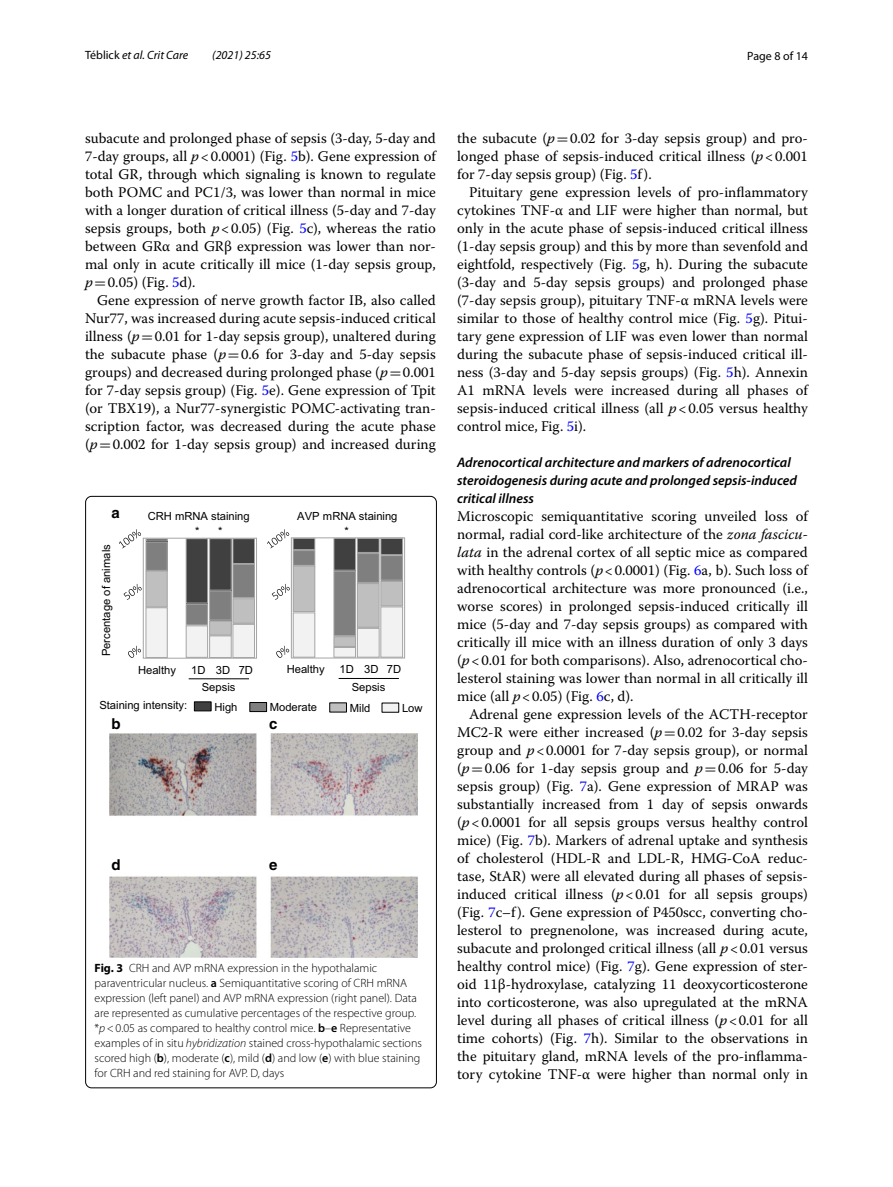
<style>
.page{position:relative;width:893px;height:1187px;background:#fff}
.page>*{position:absolute;margin:0;border:0;box-sizing:border-box;transform-origin:0 0}
.t1{font:15px "Helvetica Bold 3";color:#000}
.t2{font:14.7px/18px "Warnock Pro";color:#000;text-align:justify}
.t3{font:italic 600 13.8px/18px "Myriad Pro";color:#000}
.t4{font:300 12px/15px "Myriad Pro";color:#000}
.t5{font:italic 12px "Myriad Pro";color:#000}
.t6{font:12px "Myriad Pro";color:#000}
.t7{font:11.25px "Arial MT5";color:#000}
.s1{font-style:normal}
.s2{font-style:italic}
.s3{color:#00f}
.s4{font-family:"MTSY"}
.s5{font-weight:700}
.s6{font-weight:600}
</style>
<div class="page">
<img style="left:110px;top:733px;width:307px;height:224px">
<div style="left:250px;top:702px;width:17px;height:9px;background:#7f7f7f;border:1px solid #000"></div>
<div style="left:330px;top:702px;width:17px;height:10px;background:#bfbfbf"></div>
<div style="left:382px;top:702px;width:17px;height:10px;background:#f2f2f2"></div>
<div style="left:194px;top:701px;width:17px;height:10px;background:#404040;border:1px solid #000"></div>
<div style="left:146px;top:608px;width:22px;height:49px;background:#f2f2f2"></div>
<div style="left:146px;top:607px;width:21px;height:50px;border:1px solid #a5a5a5"></div>
<div style="left:146px;top:571px;width:21px;height:36px;background:#bfbfbf;border:1px solid #a5a5a5"></div>
<div style="left:146px;top:542px;width:21px;height:28px;background:#7f7f7f"></div>
<div style="left:146px;top:542px;width:21px;height:28px;border:1px solid #a5a5a5"></div>
<div style="left:146px;top:539px;width:22px;height:2px;border:1px solid #a5a5a5"></div>
<div style="left:186px;top:625px;width:22px;height:32px;background:#f2f2f2"></div>
<div style="left:186px;top:625px;width:22px;height:32px;border:1px solid #a5a5a5"></div>
<div style="left:186px;top:604px;width:22px;height:21px;background:#7f7f7f"></div>
<div style="left:186px;top:604px;width:22px;height:21px;border:1px solid #a5a5a5"></div>
<div style="left:186px;top:538px;width:22px;height:65px;background:#404040"></div>
<div style="left:186px;top:538px;width:22px;height:65px;border:1px solid #a5a5a5"></div>
<div style="left:210px;top:636px;width:21px;height:21px;background:#f2f2f2"></div>
<div style="left:209px;top:635px;width:22px;height:22px;border:1px solid #a5a5a5"></div>
<div style="left:210px;top:621px;width:21px;height:14px;background:#bfbfbf"></div>
<div style="left:209px;top:621px;width:22px;height:14px;border:1px solid #a5a5a5"></div>
<div style="left:210px;top:591px;width:21px;height:29px;background:#7f7f7f"></div>
<div style="left:209px;top:590px;width:22px;height:30px;border:1px solid #a5a5a5"></div>
<div style="left:210px;top:538px;width:21px;height:52px;background:#404040"></div>
<div style="left:209px;top:538px;width:22px;height:52px;border:1px solid #a5a5a5"></div>
<div style="left:233px;top:624px;width:22px;height:33px;background:#f2f2f2"></div>
<div style="left:233px;top:624px;width:22px;height:33px;border:1px solid #a5a5a5"></div>
<div style="left:233px;top:598px;width:22px;height:25px;background:#bfbfbf"></div>
<div style="left:233px;top:598px;width:22px;height:25px;border:1px solid #a5a5a5"></div>
<div style="left:233px;top:564px;width:22px;height:34px;background:#7f7f7f"></div>
<div style="left:233px;top:564px;width:22px;height:33px;border:1px solid #a5a5a5"></div>
<div style="left:233px;top:538px;width:22px;height:25px;background:#404040"></div>
<div style="left:233px;top:538px;width:22px;height:25px;border:1px solid #a5a5a5"></div>
<svg style="left:128px;top:645px;width:13px;height:12px"></svg>
<svg style="left:119px;top:529px;width:22px;height:19px"></svg>
<div style="left:143px;top:538px;width:114px;height:120px;border:1px solid #a5a5a5"></div>
<svg style="left:124px;top:583px;width:18px;height:16px"></svg>
<hr style="left:189px;top:678px;width:60px;height:1px;background:#000">
<hr style="left:339px;top:678px;width:60px;height:1px;background:#000">
<svg style="left:267px;top:529px;width:138px;height:129px"></svg>
<p class="t5" style="left:85px;top:48px;width:105px"><span class="s1">Téblick</span> et al. Crit Care</p>
<p class="t5" style="left:212px;top:48px;width:60px">(2021) 25:65</p>
<p class="t6" style="left:747px;top:48px;width:62px">Page 8 of 14</p>
<p class="t2" style="left:85px;top:128px;width:352px">subacute and prolonged phase of sepsis (3-day, 5-day and 7-day groups, all <span class="s2">p</span>&lt;0.0001) (Fig. <span class="s3">5</span>b). Gene expression of total GR, through which signaling is known to regulate both POMC and PC1/3, was lower than normal in mice with a longer duration of critical illness (5-day and 7-day sepsis groups, both <span class="s2">p</span>&lt;0.05) (Fig. <span class="s3">5</span>c), whereas the ratio between GRα and GRβ expression was lower than nor&shy;mal only in acute critically ill mice (1-day sepsis group, <span class="s2">p</span><span class="s4">=</span>0.05) (Fig. <span class="s3">5</span>d).</p>
<p class="t2" style="left:85px;top:290px;width:352px;text-indent:12px">Gene expression of nerve growth factor IB, also called Nur77, was increased during acute sepsis-induced critical illness (<span class="s2">p</span><span class="s4">=</span>0.01 for 1-day sepsis group), unaltered during the subacute phase (<span class="s2">p</span><span class="s4">=</span>0.6 for 3-day and 5-day sepsis groups) and decreased during prolonged phase (<span class="s2">p</span><span class="s4">=</span>0.001 for 7-day sepsis group) (Fig. <span class="s3">5</span>e). Gene expression of Tpit (or TBX19), a Nur77-synergistic POMC-activating tran&shy;scription factor, was decreased during the acute phase (<span class="s2">p</span><span class="s4">=</span>0.002 for 1-day sepsis group) and increased during</p>
<p class="t1" style="left:112px;top:504px;width:10px">a</p>
<p class="t7" style="left:99px;top:656px;width:113px;rotate:-90deg">Percentage of animals</p>
<p class="t7" style="left:148px;top:509px;width:103px">CRH mRNA staining</p>
<p class="t7" style="left:195px;top:523px;width:29px">* *</p>
<p class="t7" style="left:138px;top:662px;width:39px">Healthy</p>
<p class="t7" style="left:191px;top:662px;width:63px">1D 3D 7D</p>
<p class="t7" style="left:202px;top:679px;width:35px">Sepsis</p>
<p class="t7" style="left:297px;top:508px;width:102px">AVP mRNA staining</p>
<p class="t7" style="left:344px;top:523px;width:6px">*</p>
<p class="t7" style="left:287px;top:661px;width:39px">Healthy</p>
<p class="t7" style="left:339px;top:661px;width:63px">1D 3D 7D</p>
<p class="t7" style="left:352px;top:679px;width:35px">Sepsis</p>
<p class="t7" style="left:99px;top:698px;width:89px">Staining intensity:</p>
<p class="t7" style="left:215px;top:699px;width:24px">High</p>
<p class="t7" style="left:270px;top:699px;width:49px">Moderate</p>
<p class="t7" style="left:350px;top:700px;width:22px">Mild</p>
<p class="t7" style="left:402px;top:700px;width:22px">Low</p>
<p class="t1" style="left:112px;top:714px;width:11px">b</p>
<p class="t1" style="left:269px;top:714px;width:10px">c</p>
<p class="t1" style="left:112px;top:855px;width:11px">d</p>
<p class="t1" style="left:269px;top:855px;width:10px">e</p>
<p class="t4" style="left:95px;top:960px;width:329px"><span class="s5">Fig. 3</span> CRH and AVP mRNA expression in the hypothalamic paraventricular nucleus. <span class="s6">a</span> Semiquantitative scoring of CRH mRNA expression (left panel) and AVP mRNA expression (right panel). Data are represented as cumulative percentages of the respective group. *<span class="s2">p</span>&lt;0.05 as compared to healthy control mice. <span class="s6">b</span>–<span class="s6">e</span> Representative examples of in situ <span class="s2">hybridization</span> stained cross-hypothalamic sections scored high (<span class="s6">b</span>), moderate (<span class="s6">c</span>), mild (<span class="s6">d</span>) and low (<span class="s6">e</span>) with blue staining for CRH and red staining for AVP. D, days</p>
<p class="t2" style="left:457px;top:128px;width:352px">the subacute (<span class="s2">p</span><span class="s4">=</span>0.02 for 3-day sepsis group) and pro&shy;longed phase of sepsis-induced critical illness (<span class="s2">p</span>&lt;0.001 for 7-day sepsis group) (Fig. <span class="s3">5</span>f).</p>
<p class="t2" style="left:457px;top:182px;width:352px;text-indent:12px">Pituitary gene expression levels of pro-inflammatory cytokines TNF-α and LIF were higher than normal, but only in the acute phase of sepsis-induced critical illness (1-day sepsis group) and this by more than sevenfold and eightfold, respectively (Fig. <span class="s3">5</span>g, h). During the subacute (3-day and 5-day sepsis groups) and prolonged phase (7-day sepsis group), pituitary TNF-α mRNA levels were similar to those of healthy control mice (Fig. <span class="s3">5</span>g). Pitui&shy;tary gene expression of LIF was even lower than normal during the subacute phase of sepsis-induced critical ill&shy;ness (3-day and 5-day sepsis groups) (Fig. <span class="s3">5</span>h). Annexin A1 mRNA levels were increased during all phases of sepsis-induced critical illness (all <span class="s2">p</span>&lt;0.05 versus healthy control mice, Fig. <span class="s3">5</span>i).</p>
<p class="t3" style="left:457px;top:453px;width:341px">Adrenocortical architecture and markers of adrenocortical steroidogenesis during acute and prolonged sepsis‑induced critical illness</p>
<p class="t2" style="left:457px;top:506px;width:352px">Microscopic semiquantitative scoring unveiled loss of normal, radial cord-like architecture of the <span class="s2">zona fascicu&shy;lata</span> in the adrenal cortex of all septic mice as compared with healthy controls (<span class="s2">p</span>&lt;0.0001) (Fig. <span class="s3">6</span>a, b). Such loss of adrenocortical architecture was more pronounced (i.e., worse scores) in prolonged sepsis-induced critically ill mice (5-day and 7-day sepsis groups) as compared with critically ill mice with an illness duration of only 3 days (<span class="s2">p</span>&lt;0.01 for both comparisons). Also, adrenocortical cho&shy;lesterol staining was lower than normal in all critically ill mice (all <span class="s2">p</span>&lt;0.05) (Fig. <span class="s3">6</span>c, d).</p>
<p class="t2" style="left:457px;top:704px;width:352px;text-indent:12px">Adrenal gene expression levels of the ACTH-receptor MC2-R were either increased (<span class="s2">p</span><span class="s4">=</span>0.02 for 3-day sepsis group and <span class="s2">p</span>&lt;0.0001 for 7-day sepsis group), or normal (<span class="s2">p</span><span class="s4">=</span>0.06 for 1-day sepsis group and <span class="s2">p</span><span class="s4">=</span>0.06 for 5-day sepsis group) (Fig. <span class="s3">7</span>a). Gene expression of MRAP was substantially increased from 1 day of sepsis onwards (<span class="s2">p</span>&lt;0.0001 for all sepsis groups versus healthy control mice) (Fig. <span class="s3">7</span>b). Markers of adrenal uptake and synthesis of cholesterol (HDL-R and LDL-R, HMG-CoA reduc&shy;tase, StAR) were all elevated during all phases of sepsis&shy;induced critical illness (<span class="s2">p</span>&lt;0.01 for all sepsis groups) (Fig. <span class="s3">7</span>c–f). Gene expression of P450scc, converting cho&shy;lesterol to pregnenolone, was increased during acute, subacute and prolonged critical illness (all <span class="s2">p</span>&lt;0.01 versus healthy control mice) (Fig. <span class="s3">7</span>g). Gene expression of ster&shy;oid 11β-hydroxylase, catalyzing 11 deoxycorticosterone into corticosterone, was also upregulated at the mRNA level during all phases of critical illness (<span class="s2">p</span>&lt;0.01 for all time cohorts) (Fig. <span class="s3">7</span>h). Similar to the observations in the pituitary gland, mRNA levels of the pro-inflamma&shy;tory cytokine TNF-α were higher than normal only in</p>
</div>
